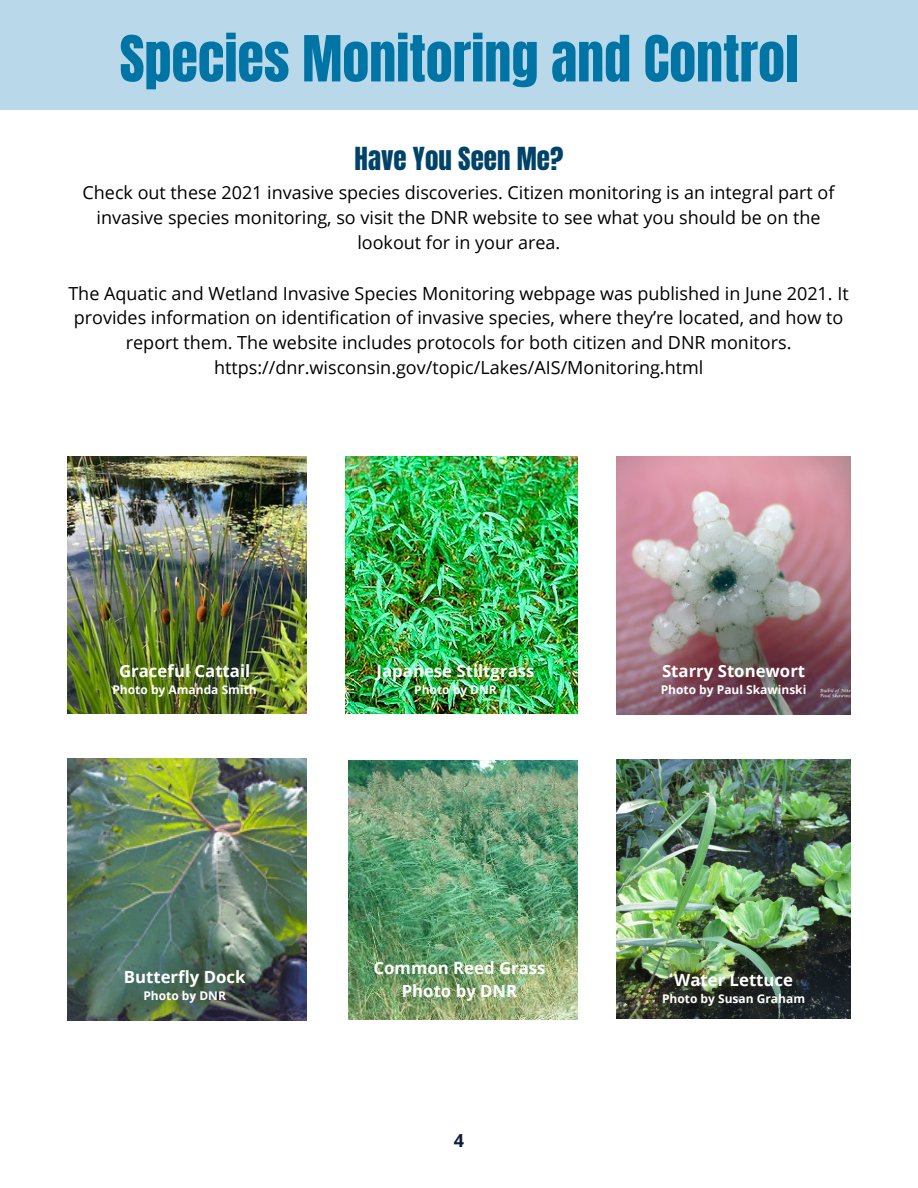
<style>
.page{position:relative;width:918px;height:1188px;background:#fff}
.page>*{position:absolute;margin:0;border:0;box-sizing:border-box;transform-origin:0 0}
.t1{font:54px "Anton";color:#0075a5}
.t2{font:27px "Anton";color:#004369}
.t3{font:18px/24.8px "Open Sans";color:#000;text-align:center}
.t4{font:700 18px "Open Sans";color:#0b1e3f}
.t5{font:700 16.8px "Open Sans";color:#fff}
.t6{font:700 12px "Open Sans";color:#fff}
</style>
<div class="page">
<img style="left:345px;top:456px;width:233px;height:258px">
<img style="left:348px;top:761px;width:230px;height:259px">
<img style="left:616px;top:456px;width:234px;height:258px">
<img style="left:67px;top:758px;width:240px;height:262px">
<div style="left:0;top:0;width:918px;height:109px;background:#b9d9eb"></div>
<img style="left:67px;top:456px;width:240px;height:258px">
<img style="left:616px;top:760px;width:234px;height:258px">
<p class="t1" style="left:120px;top:20px;width:680px">Species Monitoring and Control</p>
<p class="t2" style="left:355px;top:139px;width:210px">Have You Seen Me?</p>
<p class="t3" style="left:83px;top:180px;width:754px">Check out these 2021 invasive species discoveries. Citizen monitoring is an integral part of invasive species monitoring, so visit the DNR website to see what you should be on the lookout for in your area.</p>
<p class="t3" style="left:68px;top:280px;width:782px">The Aquatic and Wetland Invasive Species Monitoring webpage was published in June 2021. It provides information on identification of invasive species, where they’re located, and how to report them. The website includes protocols for both citizen and DNR monitors. https://dnr.wisconsin.gov/topic/Lakes/AIS/Monitoring.html</p>
<p class="t5" style="left:119px;top:659px;width:133px">Graceful Cattail</p>
<p class="t6" style="left:112px;top:681px;width:146px">Photo by Amanda Smith</p>
<p class="t5" style="left:124px;top:677px;width:133px">Graceful Cattail</p>
<p class="t5" style="left:124px;top:965px;width:123px">Butterfly Dock</p>
<p class="t6" style="left:143px;top:987px;width:84px">Photo by DNR</p>
<p class="t5" style="left:377px;top:659px;width:159px">Japanese Stiltgrass</p>
<p class="t6" style="left:414px;top:681px;width:84px">Photo by DNR</p>
<p class="t5" style="left:373px;top:956px;width:174px">Common Reed Grass</p>
<p class="t5" style="left:402px;top:979px;width:117px">Photo by DNR</p>
<p class="t4" style="left:454px;top:1128px;width:12px">4</p>
<p class="t5" style="left:662px;top:659px;width:145px">Starry Stonewort</p>
<p class="t6" style="left:661px;top:681px;width:147px">Photo by Paul Skawinski</p>
<p class="t5" style="left:674px;top:968px;width:120px">Water Lettuce</p>
<p class="t6" style="left:662px;top:990px;width:145px">Photo by Susan Graham</p>
</div>
